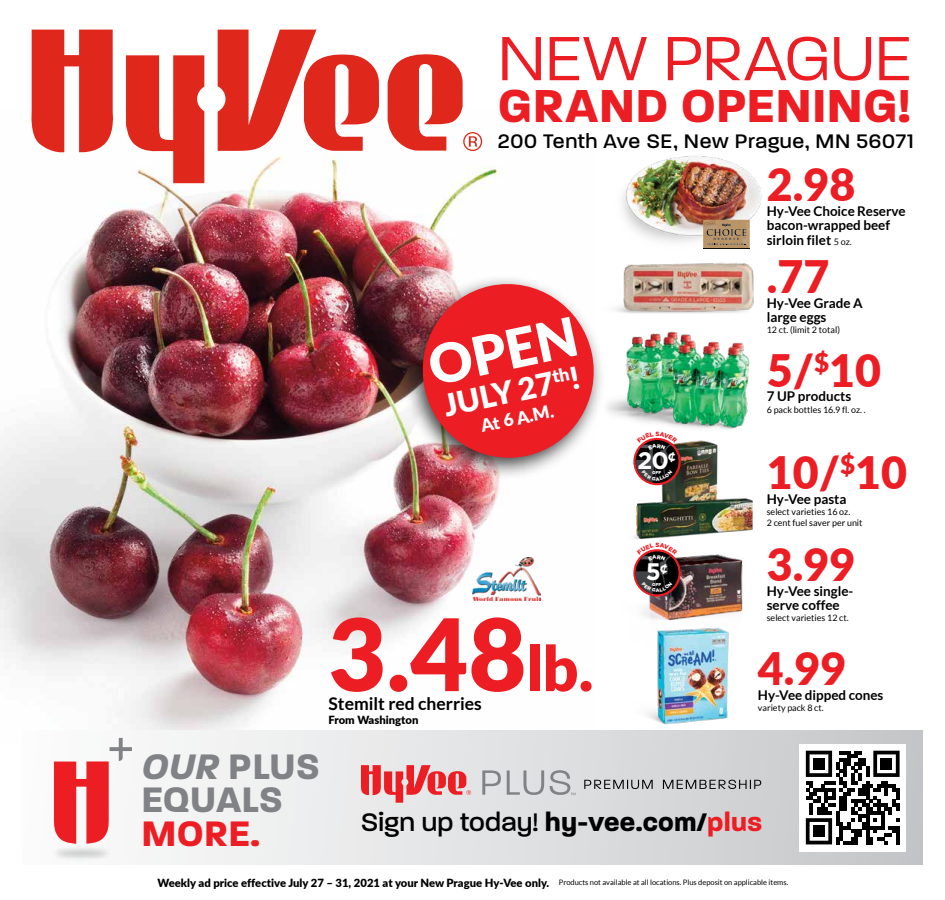
<style>
.page{position:relative;width:945px;height:900px;background:#fff}
.page>*{position:absolute;margin:0;border:0;box-sizing:border-box;transform-origin:0 0}
.t1{font:900 100px "Lato";color:#ed1d24}
.t2{font:300 67.5px "Paralucent";letter-spacing:.005em;color:#ed1d24}
.t3{font:900 62.5px "Lato";color:#ed1d24}
.t4{font:900 54px "Lato";color:#fff}
.t5{font:700 50px "Paralucent";letter-spacing:.005em;color:#ed1d24}
.t6{font:900 44.75px "Lato";color:#ed1d24}
.t7{font:700 38.38px/33.2px "Paralucent";letter-spacing:.01em;color:#808285}
.t8{font:700 38.38px "Paralucent";color:#ed1d24}
.t9{font:900 30.88px "Lato";color:#fff}
.t10{font:500 27.5px "Paralucent";letter-spacing:.01em;color:#000}
.t11{font:700 23.88px "Gotham";color:#fff}
.t12{font:500 21.25px "Paralucent";letter-spacing:.03em;color:#000}
.t13{font:700 17.5px "Lato";color:#000}
.t14{font:900 17.5px "Lato";color:#fff}
.t15{font:700 13.38px/14.5px "Lato";color:#000}
.t16{font:900 11.25px "Lato";color:#000}
.t17{font:9px/11.1px "Lato";color:#000}
.t18{font:7.5px "Lato";color:#000}
.t19{font:900 4.25px "Gotham";color:#fff}
.s1{font-weight:400;font-size:9px}
.s2{font-style:italic}
.s3{font-weight:700}
.s4{font-weight:700;color:#ed1d24}
.s5{font-weight:900;font-size:11.25px}
</style>
<div class="page">
<img style="left:0;top:108px;width:596px;height:623px">
<svg style="left:32px;top:30px;width:83px;height:124px"></svg>
<svg style="left:218px;top:30px;width:161px;height:122px"></svg>
<svg style="left:126px;top:55px;width:78px;height:128px"></svg>
<svg style="left:388px;top:54px;width:94px;height:98px"></svg>
<div style="left:402px;top:274px;width:204px;height:207px;background:#000;opacity:.75"></div>
<svg style="left:415px;top:276px;width:187px;height:190px;background:#e1494f"></svg>
<img style="left:622px;top:155px;width:140px;height:94px">
<img style="left:472px;top:558px;width:68px;height:42px">
<img style="left:703px;top:220px;width:47px;height:28px">
<svg style="left:704px;top:221px;width:45px;height:25px"></svg>
<div style="left:22px;top:731px;width:900px;height:134px;background:linear-gradient(to right,#fdfdfe,#c7c9cb)"></div>
<svg style="left:54px;top:738px;width:78px;height:106px"></svg>
<img style="left:49px;top:846px;width:64px;height:17px">
<div style="left:800px;top:744px;width:106px;height:107px;background:#fff"></div>
<svg style="left:806px;top:751px;width:94px;height:93px"></svg>
<svg style="left:361px;top:765px;width:110px;height:38px;background:#e9898c"></svg>
<svg style="left:482px;top:770px;width:93px;height:25px;background:#c5c7c8"></svg>
<svg style="left:584px;top:780px;width:177px;height:9px;background:#99999b"></svg>
<img style="left:588px;top:341px;width:162px;height:90px">
<img style="left:681px;top:440px;width:37px;height:45px">
<img style="left:582px;top:249px;width:172px;height:92px">
<img style="left:633px;top:485px;width:120px;height:55px">
<img style="left:643px;top:554px;width:100px;height:67px">
<img style="left:620px;top:627px;width:120px;height:109px">
<svg style="left:633px;top:549px;width:48px;height:48px;background:#5a3e40"></svg>
<svg style="left:633px;top:437px;width:48px;height:48px;background:#5b4141"></svg>
<h2 class="t2" style="left:498px;top:20px;width:415px">NEW PRAGUE</h2>
<h3 class="t5" style="left:498px;top:76px;width:414px">GRAND OPENING!</h3>
<h3 class="t12" style="left:498px;top:128px;width:417px">200 Tenth Ave SE, New Prague, MN 56071</h3>
<h3 class="t4" style="left:421px;top:327px;width:153px;rotate:-12deg">OPEN</h3>
<h3 class="t9" style="left:439px;top:383px;width:140px;rotate:-12deg">JULY 27<sup>th</sup>!</h3>
<h3 class="t14" style="left:479px;top:413px;width:75px;rotate:-12deg">At 6 A.M.</h3>
<h1 class="t1" style="left:329px;top:579px;width:199px">3.48</h1>
<h3 class="t3" style="left:526px;top:621px;width:69px">lb.</h3>
<h3 class="t13" style="left:329px;top:693px;width:155px">Stemilt red cherries</h3>
<p class="t16" style="left:329px;top:711px;width:91px">From Washington</p>
<h3 class="t11" style="left:638px;top:445px;width:40px">20<sup>¢</sup></h3>
<p class="t19" style="left:652px;top:470px;width:10px">OFF</p>
<h3 class="t11" style="left:646px;top:556px;width:24px">5<sup>¢</sup></h3>
<p class="t19" style="left:652px;top:581px;width:10px">OFF</p>
<h3 class="t6" style="left:767px;top:151px;width:90px">2.98</h3>
<p class="t15" style="left:767px;top:203px;width:140px">Hy-Vee Choice Reserve bacon-wrapped beef sirloin filet <span class="s1">5 oz.</span></p>
<h3 class="t6" style="left:767px;top:243px;width:64px">.77</h3>
<p class="t15" style="left:767px;top:295px;width:97px">Hy-Vee Grade A large eggs</p>
<p class="t17" style="left:767px;top:325px;width:75px">12 ct. (limit 2 total)</p>
<h3 class="t6" style="left:767px;top:337px;width:116px">5/<sup>$</sup>10</h3>
<p class="t15" style="left:767px;top:389px;width:86px">7 UP products</p>
<p class="t17" style="left:767px;top:404px;width:101px">6 pack bottles 16.9 fl. oz. .</p>
<h3 class="t6" style="left:767px;top:439px;width:142px">10/<sup>$</sup>10</h3>
<p class="t15" style="left:767px;top:492px;width:81px">Hy-Vee pasta</p>
<p class="t17" style="left:767px;top:506px;width:97px">select varieties 16 oz.<br>2 cent fuel saver per unit</p>
<h3 class="t6" style="left:767px;top:531px;width:90px">3.99</h3>
<p class="t15" style="left:767px;top:583px;width:88px">Hy-Vee single&shy;serve coffee</p>
<p class="t17" style="left:767px;top:613px;width:83px">select varieties 12 ct.</p>
<h3 class="t6" style="left:758px;top:635px;width:90px">4.99</h3>
<p class="t15" style="left:758px;top:688px;width:127px">Hy-Vee dipped cones</p>
<p class="t17" style="left:758px;top:702px;width:67px">variety pack 8 ct.</p>
<h3 class="t7" style="left:141px;top:750px;width:180px"><span class="s2">OUR</span> PLUS<br>EQUALS</h3>
<h3 class="t8" style="left:141px;top:810px;width:120px">MORE.</h3>
<h3 class="t10" style="left:361px;top:806px;width:403px">Sign up today! <span class="s3">hy-vee.com/</span><span class="s4">plus</span></h3>
<p class="t18" style="left:158px;top:878px;width:632px"><span class="s5">Weekly ad price effective July 27 – 31, 2021 at your New Prague Hy-Vee only.</span> Products not available at all locations. Plus deposit on applicable items.</p>
</div>
